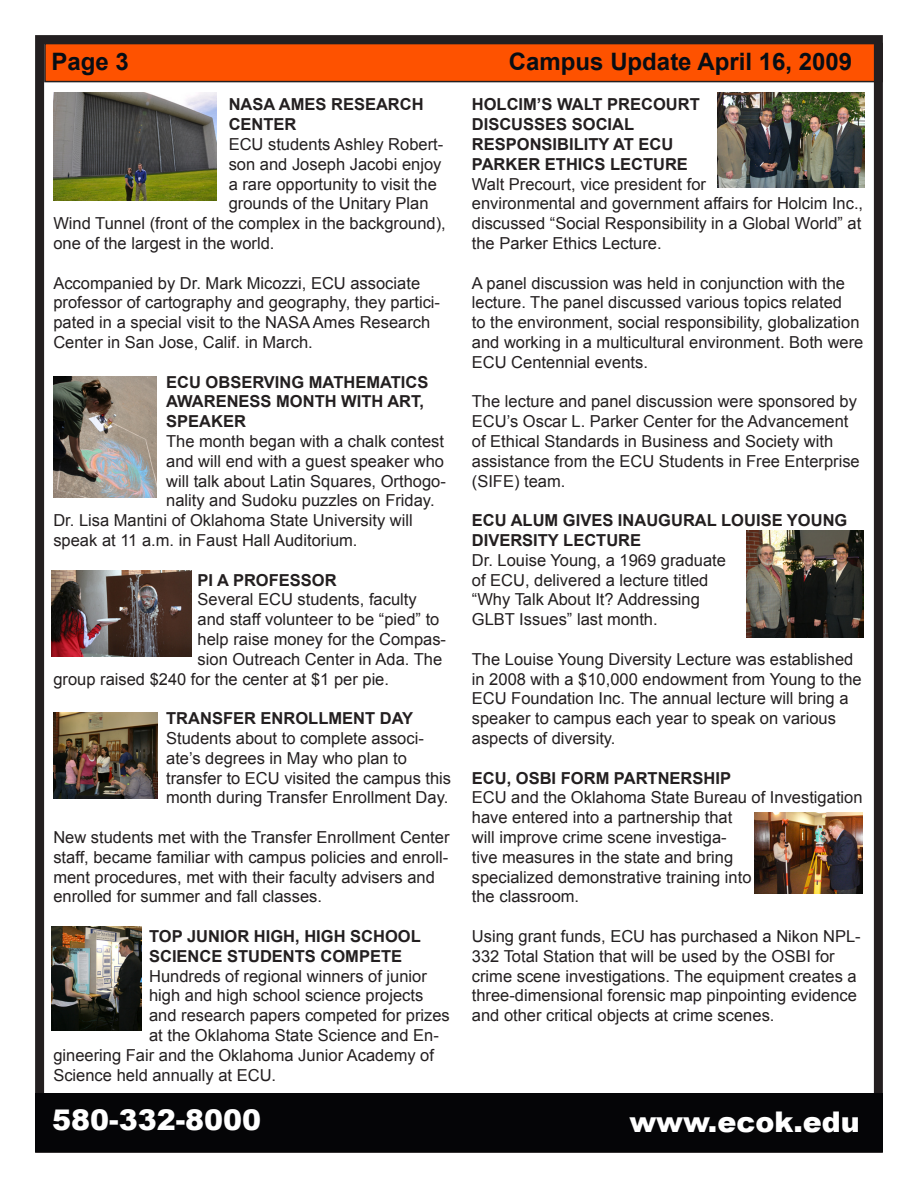
<style>
.page{position:relative;width:918px;height:1188px;background:#fff}
.page>*{position:absolute;margin:0;border:0;box-sizing:border-box;transform-origin:0 0}
.t1{font:900 28.5px "Arial";color:#fff}
.t2{font:700 24px "Arial";color:#080d14}
.Body{font:16.5px/19.8px "Arial";color:#231f20}
.Body-2{font:700 16.5px/19.8px "Arial";color:#231f20}
</style>
<div class="page">
<div style="left:45px;top:44px;width:837px;height:38px;background:#fe5200"></div>
<div style="left:44px;top:43px;width:839px;height:39px;border:2px solid #231f20"></div>
<div style="left:35px;top:35px;width:848px;height:1118px;border:9px solid #231f20"></div>
<div style="left:35px;top:1093px;width:848px;height:58px;background:#050507"></div>
<img style="left:53px;top:377px;width:104px;height:121px">
<img style="left:52px;top:571px;width:139px;height:86px">
<img style="left:53px;top:92px;width:163px;height:109px">
<img style="left:718px;top:92px;width:146px;height:95px">
<img style="left:53px;top:712px;width:104px;height:87px">
<img style="left:52px;top:926px;width:90px;height:105px">
<img style="left:746px;top:530px;width:118px;height:107px">
<img style="left:755px;top:812px;width:108px;height:81px">
<p class="t2" style="left:52px;top:46px;width:79px">Page 3</p>
<p class="t2" style="left:509px;top:46px;width:345px">Campus Update April 16, 2009</p>
<p class="Body-2" style="left:229px;top:95px;width:196px">NASA AMES RESEARCH<br>CENTER</p>
<p class="Body" style="left:229px;top:134px;width:216px">ECU students Ashley Robert-</p>
<p class="Body" style="left:229px;top:154px;width:214px">son and Joseph Jacobi enjoy</p>
<p class="Body" style="left:229px;top:174px;width:210px">a rare opportunity to visit the</p>
<p class="Body" style="left:229px;top:194px;width:201px">grounds of the Unitary Plan</p>
<p class="Body" style="left:53px;top:214px;width:394px">Wind Tunnel (front of the complex in the background),</p>
<p class="Body" style="left:53px;top:233px;width:223px">one of the largest in the world.</p>
<p class="Body" style="left:53px;top:273px;width:388px">Accompanied by Dr. Mark Micozzi, ECU associate professor of cartography and geography, they partici&shy;pated in a special visit to the NASA Ames Research Center in San Jose, Calif. in March.</p>
<p class="Body-2" style="left:166px;top:372px;width:264px">ECU OBSERVING MATHEMATICS<br>AWARENESS MONTH WITH ART,<br>SPEAKER</p>
<p class="Body" style="left:166px;top:431px;width:281px;text-align:justify">The month began with a chalk contest and will end with a guest speaker who will talk about Latin Squares, Orthogo&shy;nality and Sudoku puzzles on Friday.</p>
<p class="Body" style="left:53px;top:511px;width:361px">Dr. Lisa Mantini of Oklahoma State University will speak at 11 a.m. in Faust Hall Auditorium.</p>
<p class="Body-2" style="left:198px;top:570px;width:141px">PI A PROFESSOR</p>
<p class="Body" style="left:198px;top:590px;width:221px">Several ECU students, faculty</p>
<p class="Body" style="left:198px;top:610px;width:243px">and staff volunteer to be “pied” to</p>
<p class="Body" style="left:198px;top:629px;width:250px">help raise money for the Compas-</p>
<p class="Body" style="left:198px;top:649px;width:246px">sion Outreach Center in Ada. The</p>
<p class="Body" style="left:53px;top:669px;width:337px">group raised $240 for the center at $1 per pie.</p>
<p class="Body-2" style="left:166px;top:709px;width:248px">TRANSFER ENROLLMENT DAY</p>
<p class="Body" style="left:166px;top:728px;width:286px">Students about to complete associ&shy;ate’s degrees in May who plan to transfer to ECU visited the campus this month during Transfer Enrollment Day.</p>
<p class="Body" style="left:53px;top:827px;width:398px">New students met with the Transfer Enrollment Center staff, became familiar with campus policies and enroll&shy;ment procedures, met with their faculty advisers and enrolled for summer and fall classes.</p>
<p class="Body-2" style="left:149px;top:927px;width:273px">TOP JUNIOR HIGH, HIGH SCHOOL</p>
<p class="Body-2" style="left:149px;top:947px;width:255px">SCIENCE STUDENTS COMPETE</p>
<p class="Body" style="left:149px;top:966px;width:279px">Hundreds of regional winners of junior</p>
<p class="Body" style="left:149px;top:986px;width:276px">high and high school science projects</p>
<p class="Body" style="left:149px;top:1006px;width:302px">and research papers competed for prizes</p>
<p class="Body" style="left:149px;top:1025px;width:291px">at the Oklahoma State Science and En-</p>
<p class="Body" style="left:53px;top:1045px;width:382px">gineering Fair and the Oklahoma Junior Academy of</p>
<p class="Body" style="left:53px;top:1065px;width:224px">Science held annually at ECU.</p>
<p class="Body-2" style="left:472px;top:95px;width:229px">HOLCIM’S WALT PRECOURT<br>DISCUSSES SOCIAL</p>
<p class="Body-2" style="left:472px;top:135px;width:218px">RESPONSIBILITY AT ECU<br>PARKER ETHICS LECTURE</p>
<p class="Body" style="left:472px;top:174px;width:393px">Walt Precourt, vice president for<br>environmental and government affairs for Holcim Inc., discussed “Social Responsibility in a Global World” at the Parker Ethics Lecture.</p>
<p class="Body" style="left:472px;top:273px;width:393px">A panel discussion was held in conjunction with the lecture. The panel discussed various topics related<br>to the environment, social responsibility, globalization and working in a multicultural environment. Both were ECU Centennial events.</p>
<p class="Body" style="left:472px;top:392px;width:389px">The lecture and panel discussion were sponsored by ECU’s Oscar L. Parker Center for the Advancement of Ethical Standards in Business and Society with assistance from the ECU Students in Free Enterprise (SIFE) team.</p>
<p class="Body-2" style="left:472px;top:511px;width:377px">ECU ALUM GIVES INAUGURAL LOUISE YOUNG<br>DIVERSITY LECTURE</p>
<p class="Body" style="left:472px;top:550px;width:256px">Dr. Louise Young, a 1969 graduate</p>
<p class="Body" style="left:472px;top:570px;width:238px">of ECU, delivered a lecture titled “Why Talk About It? Addressing<br>GLBT Issues” last month.</p>
<p class="Body" style="left:472px;top:649px;width:391px">The Louise Young Diversity Lecture was established in 2008 with a $10,000 endowment from Young to the ECU Foundation Inc. The annual lecture will bring a speaker to campus each year to speak on various aspects of diversity.</p>
<p class="Body-2" style="left:472px;top:768px;width:261px">ECU, OSBI FORM PARTNERSHIP</p>
<p class="Body" style="left:472px;top:788px;width:392px">ECU and the Oklahoma State Bureau of Investigation have entered into a partnership that<br>will improve crime scene investiga-<br>tive measures in the state and bring<br>specialized demonstrative training into<br>the classroom.</p>
<p class="Body" style="left:472px;top:926px;width:390px">Using grant funds, ECU has purchased a Nikon NPL-332 Total Station that will be used by the OSBI for crime scene investigations. The equipment creates a three-dimensional forensic map pinpointing evidence and other critical objects at crime scenes.</p>
<p class="t1" style="left:52px;top:1099px;width:211px">580-332-8000</p>
<p class="t1" style="left:629px;top:1101px;width:232px">www.ecok.edu</p>
</div>
